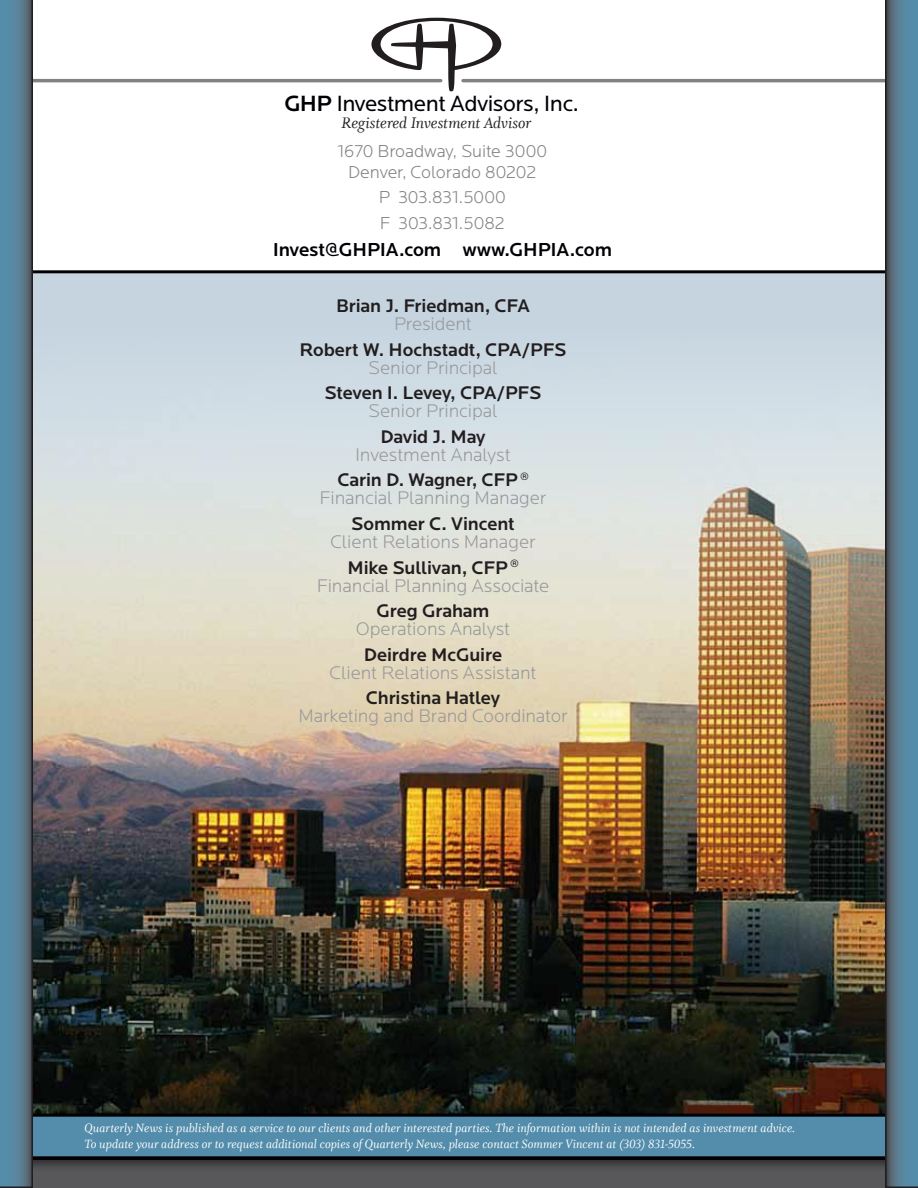
<style>
.page{position:relative;width:918px;height:1188px;background:#fff}
.page>*{position:absolute;margin:0;border:0;box-sizing:border-box;transform-origin:0 0}
.t1{font:22.95px "Locator";letter-spacing:-.02em;color:#000005}
.t2{font:500 19.5px "Locator";letter-spacing:-.01em;color:#000005}
.t3{font:300 19.05px/25.7px "Locator";letter-spacing:-.005em;color:#97999c;text-align:center}
.t4{font:500 19.05px "Locator";letter-spacing:-.01em;color:#221e1f}
.t5{font:300 18px/21px "Locator";letter-spacing:-.01em;color:#808284;text-align:center}
.t6{font:17.4px "Whitman Italic LF";color:#221e1f}
.t7{font:13.5px/16.2px "Whitman Italic LF";letter-spacing:.005em;color:#fff}
.s1{font-weight:500}
.s2{font-weight:500;color:#221e1f}
</style>
<div class="page">
<div style="left:21px;top:272px;width:876px;height:434px;background:#c5d4df"></div>
<div style="left:0;top:1130px;width:918px;height:58px;background:#58585b"></div>
<div style="left:0;top:1102px;width:918px;height:70px;background:#221e1f;opacity:.77"></div>
<div style="left:0;top:1103px;width:918px;height:53px;background:#538dab"></div>
<img style="left:33px;top:388px;width:852px;height:726px">
<hr style="left:0;top:1114px;width:918px;height:3px;background:#000005">
<hr style="left:0;top:270px;width:918px;height:3px;background:#000005">
<hr style="left:0;top:1157px;width:918px;height:3px;background:#000005">
<hr style="left:0;top:79px;width:441px;height:3px;background:#808284">
<hr style="left:463px;top:79px;width:455px;height:3px;background:#808284">
<svg style="left:0;top:0;width:33px;height:1188px;background:#567e94"></svg>
<svg style="left:885px;top:0;width:33px;height:1188px;background:#517488"></svg>
<svg style="left:371px;top:18px;width:130px;height:74px"></svg>
<p class="t1" style="left:284px;top:91px;width:296px"><span class="s1">GHP</span> Investment Advisors, Inc.</p>
<p class="t6" style="left:342px;top:113px;width:191px">Registered Investment Advisor</p>
<p class="t5" style="left:338px;top:141px;width:211px">1670 Broadway, Suite 3000<br>Denver, Colorado 80202</p>
<p class="t5" style="left:379px;top:185px;width:129px;line-height:25.5px;text-align:left">P 303.831.5000<br>F 303.831.5082</p>
<p class="t2" style="left:273px;top:238px;width:341px">Invest@GHPIA.com www.GHPIA.com</p>
<p class="t4" style="left:336px;top:295px;width:195px">Brian J. Friedman, CFA</p>
<p class="t3" style="left:394px;top:311px;width:80px">President</p>
<p class="t4" style="left:299px;top:339px;width:269px">Robert W. Hochstadt, CPA/PFS</p>
<p class="t3" style="left:368px;top:355px;width:131px">Senior Principal</p>
<p class="t4" style="left:325px;top:382px;width:218px">Steven I. Levey, CPA/PFS</p>
<p class="t3" style="left:368px;top:399px;width:131px">Senior Principal</p>
<p class="t4" style="left:380px;top:426px;width:107px">David J. May</p>
<p class="t3" style="left:337px;top:442px;width:193px">Investment Analyst<br><span class="s2">Carin D. Wagner, CFP</span> <sup>®</sup></p>
<p class="t3" style="left:320px;top:486px;width:228px">Financial Planning Manager</p>
<p class="t4" style="left:351px;top:513px;width:165px">Sommer C. Vincent</p>
<p class="t3" style="left:330px;top:529px;width:207px">Client Relations Manager<br><span class="s2">Mike Sullivan, CFP</span> <sup>®</sup></p>
<p class="t3" style="left:317px;top:573px;width:234px">Financial Planning Associate</p>
<p class="t4" style="left:376px;top:600px;width:115px">Greg Graham</p>
<p class="t3" style="left:356px;top:617px;width:156px">Operations Analyst</p>
<p class="t4" style="left:364px;top:644px;width:140px">Deirdre McGuire</p>
<p class="t3" style="left:330px;top:660px;width:209px">Client Relations Assistant</p>
<p class="t4" style="left:366px;top:687px;width:136px">Christina Hatley</p>
<p class="t3" style="left:298px;top:704px;width:271px">Marketing and Brand Coordinator</p>
<p class="t7" style="left:84px;top:1120px;width:712px">Quarterly News is published as a service to our clients and other interested parties. The information within is not intended as investment advice.<br>To update your address or to request additional copies of Quarterly News, please contact Sommer Vincent at (303) 831-5055.</p>
</div>
